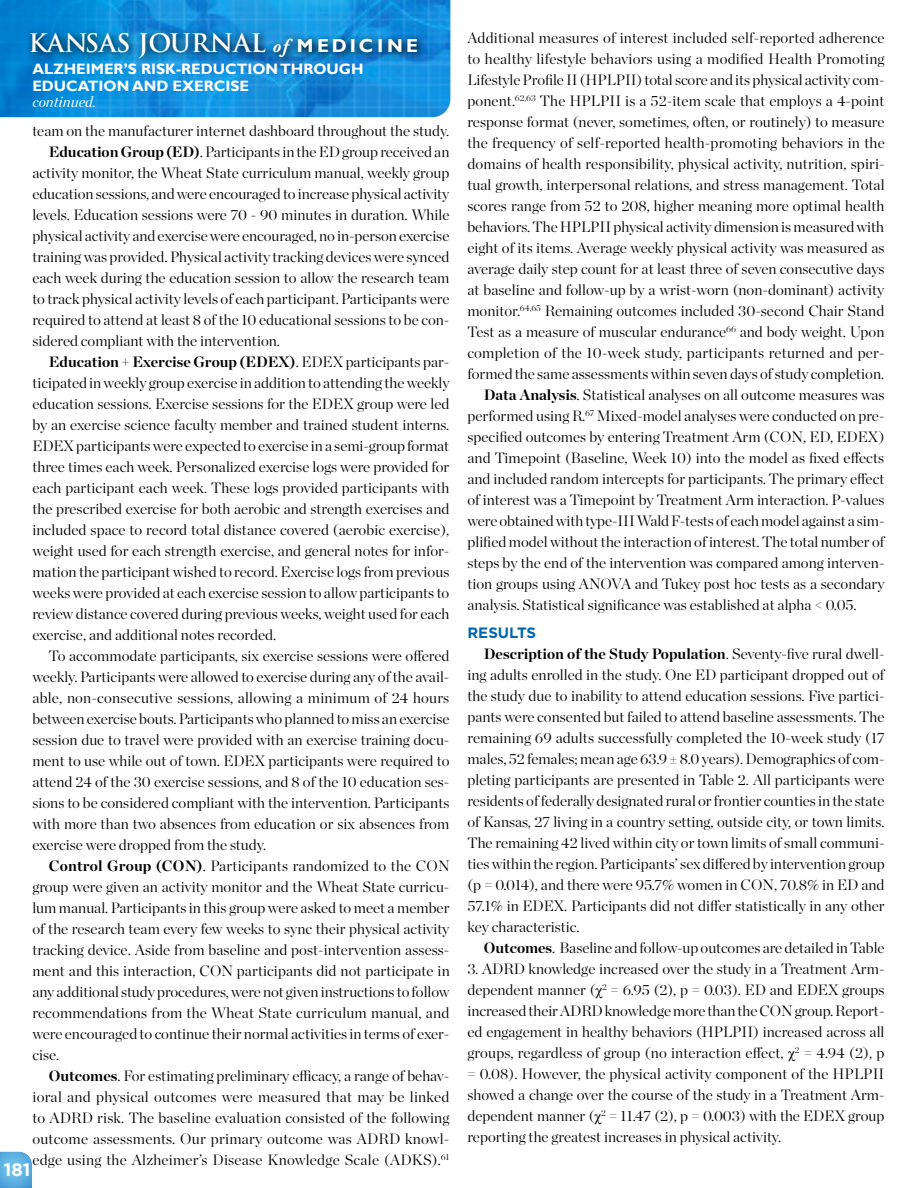
<style>
.page{position:relative;width:918px;height:1188px;background:#fff}
.page>*{position:absolute;margin:0;border:0;box-sizing:border-box;transform-origin:0 0}
.t1{font:700 24.9px "Trajan Pro";color:#fff}
.t2{font:700 18px "Gotham";color:#fff}
.t3{font:300 15px/21px "Chronicle Display";color:#000;text-align:justify}
.t4{font:700 15px "Gill Sans";color:#fff}
.t5{font:italic 15px "Chronicle Display";color:#fff}
.t6{font:700 15px "Gotham";color:#0067b1}
.s1{font-family:"Adobe Garamond Pro";font-style:italic;font-size:18.75px}
.s2{font-family:"Gill Sans";font-size:18.75px}
.s3{font-weight:700}
.s4{font-family:"Times New Roman";font-weight:400}
</style>
<div class="page">
<img style="left:0;top:0;width:450px;height:117px">
<svg style="left:0;top:1151px;width:32px;height:37px"></svg>
<svg style="left:26px;top:27px;width:402px;height:41px;background:#107abd"></svg>
<p class="t1" style="left:28px;top:28px;width:391px">KANSAS JOURNAL <span class="s1">of</span> <span class="s2">M EDIC I N E</span></p>
<p class="t4" style="left:32px;top:60px;width:333px">ALZHEIMER’S RISK-REDUCTION THROUGH</p>
<p class="t4" style="left:32px;top:77px;width:218px">EDUCATION AND EXERCISE</p>
<p class="t5" style="left:32px;top:90px;width:65px">continued.</p>
<p class="t3" style="left:32px;top:119px;width:418px">team on the manufacturer internet dashboard throughout the study.</p>
<p class="t3" style="left:32px;top:140px;width:419px;text-indent:17px"><span class="s3">Education Group (ED)</span>. Participants in the ED group received an activity monitor, the Wheat State curriculum manual, weekly group education sessions, and were encouraged to increase physical activity levels. Education sessions were 70 - 90 minutes in duration. While physical activity and exercise were encouraged, no in-person exercise training was provided. Physical activity tracking devices were synced each week during the education session to allow the research team to track physical activity levels of each participant. Participants were required to attend at least 8 of the 10 educational sessions to be con&shy;sidered compliant with the intervention.</p>
<p class="t3" style="left:32px;top:350px;width:419px;text-indent:17px"><span class="s3">Education + Exercise Group (EDEX)</span>. EDEX participants par&shy;ticipated in weekly group exercise in addition to attending the weekly education sessions. Exercise sessions for the EDEX group were led by an exercise science faculty member and trained student interns.<br>EDEX participants were expected to exercise in a semi-group format three times each week. Personalized exercise logs were provided for each participant each week. These logs provided participants with the prescribed exercise for both aerobic and strength exercises and included space to record total distance covered (aerobic exercise), weight used for each strength exercise, and general notes for infor&shy;mation the participant wished to record. Exercise logs from previous weeks were provided at each exercise session to allow participants to review distance covered during previous weeks, weight used for each exercise, and additional notes recorded.</p>
<p class="t3" style="left:32px;top:644px;width:419px;text-indent:17px">To accommodate participants, six exercise sessions were offered weekly. Participants were allowed to exercise during any of the avail&shy;able, non-consecutive sessions, allowing a minimum of 24 hours between exercise bouts. Participants who planned to miss an exercise session due to travel were provided with an exercise training docu&shy;ment to use while out of town. EDEX participants were required to attend 24 of the 30 exercise sessions, and 8 of the 10 education ses&shy;sions to be considered compliant with the intervention. Participants with more than two absences from education or six absences from exercise were dropped from the study.</p>
<p class="t3" style="left:32px;top:854px;width:419px;text-indent:17px"><span class="s3">Control Group (CON)</span>. Participants randomized to the CON group were given an activity monitor and the Wheat State curricu&shy;lum manual. Participants in this group were asked to meet a member of the research team every few weeks to sync their physical activity tracking device. Aside from baseline and post-intervention assess&shy;ment and this interaction, CON participants did not participate in any additional study procedures, were not given instructions to follow recommendations from the Wheat State curriculum manual, and were encouraged to continue their normal activities in terms of exer&shy;cise.</p>
<p class="t3" style="left:32px;top:1064px;width:419px;text-indent:17px"><span class="s3">Outcomes</span>. For estimating preliminary efficacy, a range of behav&shy;ioral and physical outcomes were measured that may be linked to ADRD risk. The baseline evaluation consisted of the following outcome assessments. Our primary outcome was ADRD knowl&shy;edge using the Alzheimer’s Disease Knowledge Scale (ADKS).<sup>61</sup></p>
<p class="t2" style="left:4px;top:1158px;width:28px">181</p>
<p class="t3" style="left:467px;top:26px;width:419px">Additional measures of interest included self-reported adherence to healthy lifestyle behaviors using a modified Health Promoting Lifestyle Profile II (HPLPII) total score and its physical activity com&shy;ponent.<sup>62,63</sup> The HPLPII is a 52-item scale that employs a 4-point response format (never, sometimes, often, or routinely) to measure the frequency of self-reported health-promoting behaviors in the domains of health responsibility, physical activity, nutrition, spiri&shy;tual growth, interpersonal relations, and stress management. Total scores range from 52 to 208, higher meaning more optimal health behaviors. The HPLPII physical activity dimension is measured with eight of its items. Average weekly physical activity was measured as average daily step count for at least three of seven consecutive days at baseline and follow-up by a wrist-worn (non-dominant) activity monitor.<sup>64,65</sup> Remaining outcomes included 30-second Chair Stand Test as a measure of muscular endurance<sup>66</sup> and body weight. Upon completion of the 10-week study, participants returned and per&shy;formed the same assessments within seven days of study completion.</p>
<p class="t3" style="left:467px;top:383px;width:419px;text-indent:17px"><span class="s3">Data Analysis</span>. Statistical analyses on all outcome measures was performed using R.<sup>67</sup> Mixed-model analyses were conducted on pre&shy;specified outcomes by entering Treatment Arm (CON, ED, EDEX) and Timepoint (Baseline, Week 10) into the model as fixed effects and included random intercepts for participants. The primary effect of interest was a Timepoint by Treatment Arm interaction. P-values were obtained with type-III Wald F-tests of each model against a sim&shy;plified model without the interaction of interest. The total number of steps by the end of the intervention was compared among interven&shy;tion groups using ANOVA and Tukey post hoc tests as a secondary analysis. Statistical significance was established at alpha &lt; 0.05.</p>
<p class="t6" style="left:467px;top:623px;width:70px">RESULTS</p>
<p class="t3" style="left:467px;top:642px;width:419px;text-indent:17px"><span class="s3">Description of the Study Population</span>. Seventy-five rural dwell&shy;ing adults enrolled in the study. One ED participant dropped out of the study due to inability to attend education sessions. Five partici&shy;pants were consented but failed to attend baseline assessments. The remaining 69 adults successfully completed the 10-week study (17 males, 52 females; mean age 63.9 ± 8.0 years). Demographics of com&shy;pleting participants are presented in Table 2. All participants were residents of federally designated rural or frontier counties in the state of Kansas, 27 living in a country setting, outside city, or town limits.<br>The remaining 42 lived within city or town limits of small communi&shy;ties within the region. Participants’ sex differed by intervention group (p = 0.014), and there were 95.7% women in CON, 70.8% in ED and 57.1% in EDEX. Participants did not differ statistically in any other key characteristic.</p>
<p class="t3" style="left:484px;top:936px;width:402px"><span class="s3">Outcomes</span>. Baseline and follow-up outcomes are detailed in Table</p>
<p class="t3" style="left:467px;top:957px;width:419px">3. ADRD knowledge increased over the study in a Treatment Arm&shy;dependent manner (<span class="s4">χ</span><sup>2</sup> = 6.95 (2), p = 0.03). ED and EDEX groups increased their ADRD knowledge more than the CON group. Report&shy;ed engagement in healthy behaviors (HPLPII) increased across all groups, regardless of group (no interaction effect, <span class="s4">χ</span><sup>2</sup> = 4.94 (2), p = 0.08). However, the physical activity component of the HPLPII showed a change over the course of the study in a Treatment Arm&shy;dependent manner (<span class="s4">χ</span><sup>2</sup> = 11.47 (2), p = 0.003) with the EDEX group reporting the greatest increases in physical activity.</p>
</div>
